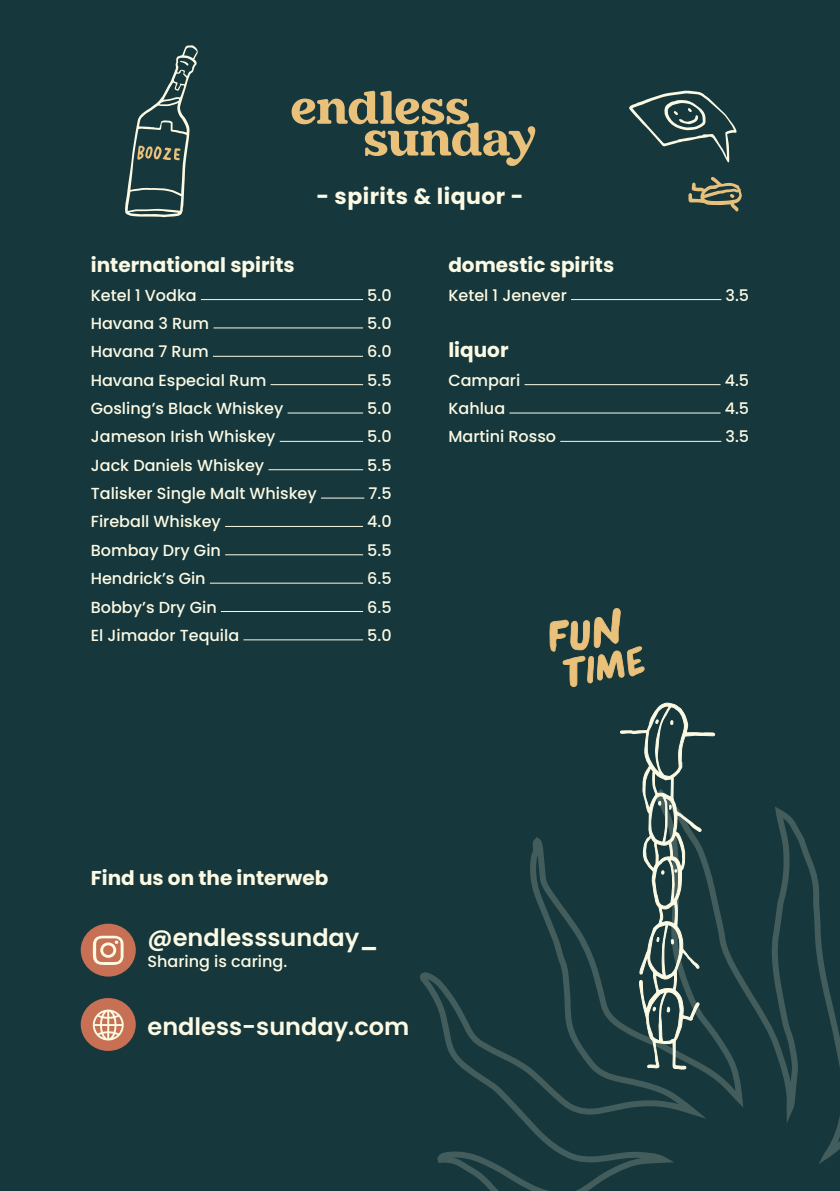
<style>
.page{position:relative;width:840px;height:1191px;background:#fff}
.page>*{position:absolute;margin:0;border:0;box-sizing:border-box;transform-origin:0 0}
.t1{font:600 24px "Poppins";color:#fcfae3}
.t2{font:700 22px "Poppins";letter-spacing:.02em;color:#fcfae3}
.t3{font:700 20px "Poppins";color:#fcfae3}
.t4{font:500 16px "Poppins";color:#fcfae3}
</style>
<div class="page">
<div style="left:0;top:0;width:839px;height:1191px;background:#16373c"></div>
<hr style="left:201px;top:299px;width:162px;height:1px;background:#fcfae3">
<hr style="left:213px;top:327px;width:150px;height:1px;background:#fcfae3">
<hr style="left:213px;top:356px;width:150px;height:1px;background:#fcfae3">
<hr style="left:270px;top:384px;width:93px;height:1px;background:#fcfae3">
<hr style="left:287px;top:413px;width:76px;height:1px;background:#fcfae3">
<hr style="left:279px;top:441px;width:84px;height:1px;background:#fcfae3">
<hr style="left:268px;top:469px;width:95px;height:1px;background:#fcfae3">
<hr style="left:321px;top:498px;width:43px;height:1px;background:#fcfae3">
<hr style="left:225px;top:526px;width:138px;height:1px;background:#fcfae3">
<hr style="left:225px;top:554px;width:138px;height:1px;background:#fcfae3">
<hr style="left:210px;top:583px;width:153px;height:1px;background:#fcfae3">
<hr style="left:221px;top:611px;width:142px;height:1px;background:#fcfae3">
<hr style="left:243px;top:639px;width:120px;height:1px;background:#fcfae3">
<hr style="left:570px;top:299px;width:151px;height:1px;background:#fcfae3">
<hr style="left:524px;top:384px;width:196px;height:1px;background:#fcfae3">
<hr style="left:509px;top:413px;width:211px;height:1px;background:#fcfae3">
<hr style="left:560px;top:441px;width:161px;height:1px;background:#fcfae3">
<svg style="left:291px;top:91px;width:244px;height:75px"></svg>
<svg style="left:620px;top:702px;width:96px;height:82px"></svg>
<svg style="left:420px;top:784px;width:419px;height:407px"></svg>
<div style="left:81px;top:998px;width:55px;height:53px;background:#c77054;border-radius:50%"></div>
<div style="left:81px;top:923px;width:55px;height:53px;background:#c77054;border-radius:50%"></div>
<svg style="left:93px;top:935px;width:30px;height:30px"></svg>
<svg style="left:92px;top:1009px;width:32px;height:32px"></svg>
<svg style="left:688px;top:177px;width:53px;height:34px"></svg>
<svg style="left:549px;top:608px;width:95px;height:79px"></svg>
<svg style="left:629px;top:91px;width:107px;height:71px"></svg>
<svg style="left:125px;top:45px;width:73px;height:172px"></svg>
<h2 class="t2" style="left:316px;top:184px;width:209px">- spirits &amp; liquor -</h2>
<p class="t3" style="left:91px;top:254px;width:205px">international spirits</p>
<p class="t4" style="left:91px;top:286px;width:107px">Ketel 1 Vodka</p>
<p class="t4" style="left:367px;top:286px;width:26px">5.0</p>
<p class="t4" style="left:91px;top:314px;width:120px">Havana 3 Rum</p>
<p class="t4" style="left:367px;top:314px;width:26px">5.0</p>
<p class="t4" style="left:91px;top:342px;width:119px">Havana 7 Rum</p>
<p class="t4" style="left:367px;top:342px;width:26px">6.0</p>
<p class="t4" style="left:91px;top:371px;width:177px">Havana Especial Rum</p>
<p class="t4" style="left:367px;top:371px;width:26px">5.5</p>
<p class="t4" style="left:91px;top:399px;width:194px">Gosling’s Black Whiskey</p>
<p class="t4" style="left:367px;top:399px;width:26px">5.0</p>
<p class="t4" style="left:91px;top:427px;width:186px">Jameson Irish Whiskey</p>
<p class="t4" style="left:367px;top:427px;width:26px">5.0</p>
<p class="t4" style="left:91px;top:456px;width:175px">Jack Daniels Whiskey</p>
<p class="t4" style="left:367px;top:456px;width:26px">5.5</p>
<p class="t4" style="left:91px;top:484px;width:227px">Talisker Single Malt Whiskey</p>
<p class="t4" style="left:368px;top:484px;width:25px">7.5</p>
<p class="t4" style="left:91px;top:512px;width:131px">Fireball Whiskey</p>
<p class="t4" style="left:367px;top:512px;width:26px">4.0</p>
<p class="t4" style="left:91px;top:541px;width:132px">Bombay Dry Gin</p>
<p class="t4" style="left:367px;top:541px;width:26px">5.5</p>
<p class="t4" style="left:91px;top:569px;width:116px">Hendrick’s Gin</p>
<p class="t4" style="left:367px;top:569px;width:26px">6.5</p>
<p class="t4" style="left:91px;top:597px;width:127px">Bobby’s Dry Gin</p>
<p class="t4" style="left:367px;top:597px;width:26px">6.5</p>
<p class="t4" style="left:91px;top:626px;width:150px">El Jimador Tequila</p>
<p class="t4" style="left:367px;top:626px;width:26px">5.0</p>
<p class="t3" style="left:448px;top:254px;width:167px">domestic spirits</p>
<p class="t4" style="left:448px;top:286px;width:120px">Ketel 1 Jenever</p>
<p class="t4" style="left:725px;top:286px;width:25px">3.5</p>
<p class="t3" style="left:448px;top:339px;width:62px">liquor</p>
<p class="t4" style="left:448px;top:371px;width:73px">Campari</p>
<p class="t4" style="left:724px;top:371px;width:26px">4.5</p>
<p class="t4" style="left:448px;top:399px;width:58px">Kahlua</p>
<p class="t4" style="left:724px;top:399px;width:26px">4.5</p>
<p class="t4" style="left:448px;top:427px;width:109px">Martini Rosso</p>
<p class="t4" style="left:725px;top:427px;width:25px">3.5</p>
<p class="t3" style="left:91px;top:866px;width:239px">Find us on the interweb</p>
<h1 class="t1" style="left:147px;top:923px;width:232px">@endlesssunday_</h1>
<p class="t4" style="left:147px;top:952px;width:141px">Sharing is caring.</p>
<h1 class="t1" style="left:147px;top:1013px;width:263px">endless-sunday.com</h1>
</div>
